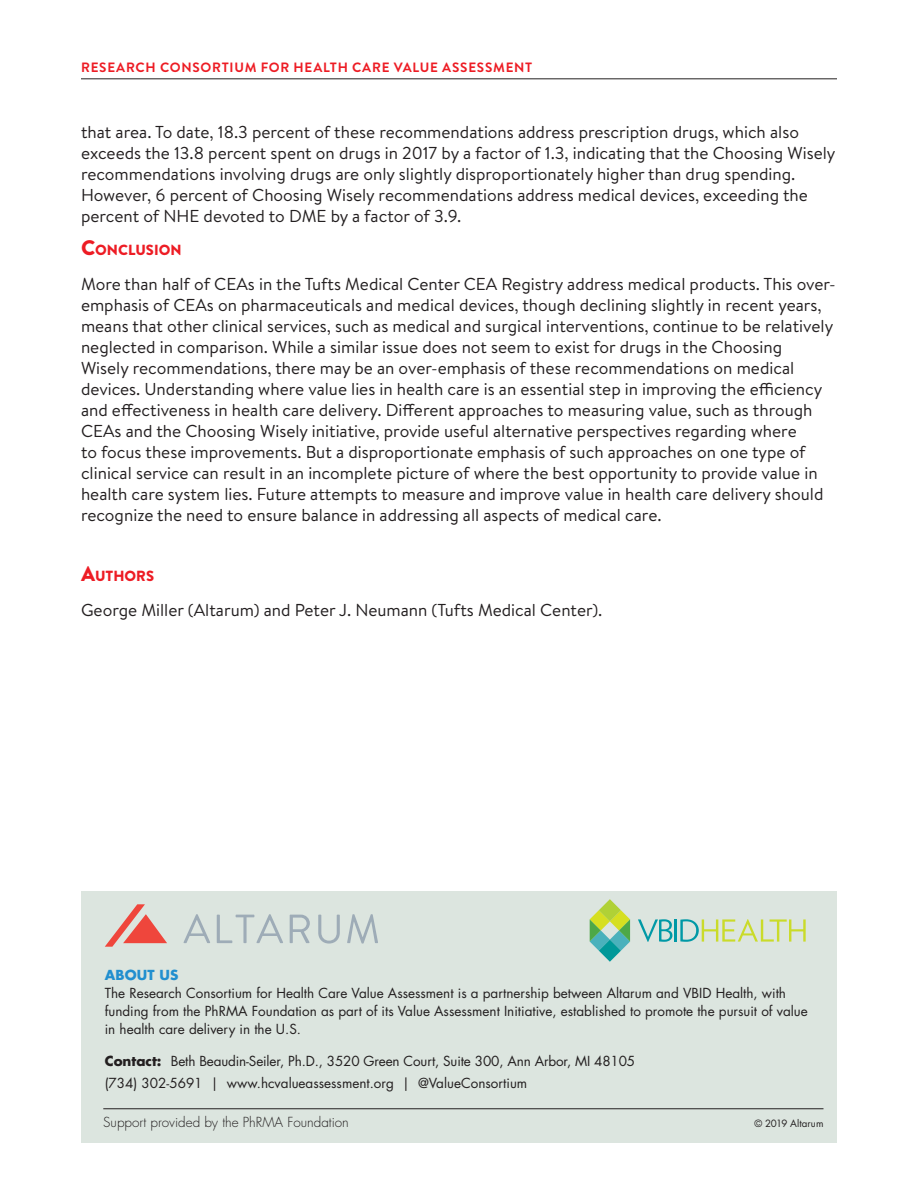
<style>
.page{position:relative;width:918px;height:1188px;background:#fff}
.page>*{position:absolute;margin:0;border:0;box-sizing:border-box;transform-origin:0 0}
.Body_First_Graph{font:17.25px/21px "Brandon Text";color:#231f20}
.body{font:17.25px/21px "Brandon Text";color:#231f20}
.Sub_Head{font:900 14.7px "Brandon Text";color:#ed1c24}
.body-2{font:13.5px/18px "Futura Std";color:#231f20}
.t1{font:700 13.5px "Brandon Text";letter-spacing:.055em;color:#ed1c24}
.t2{font:300 13.5px "Futura Std";color:#231f20}
.t3{font:700 13.5px "Futura Std";letter-spacing:.01em;color:#218fcf}
.t4{font:9.75px "Futura Std";letter-spacing:.005em;color:#231f20}
.s1{font-size:21px}
.s2{font-weight:700}
</style>
<div class="page">
<div style="left:81px;top:891px;width:756px;height:252px;background:#dce5df"></div>
<hr style="left:81px;top:78px;width:756px;height:1px;background:#231f20">
<svg style="left:183px;top:914px;width:27px;height:29px"></svg>
<svg style="left:217px;top:914px;width:66px;height:29px"></svg>
<svg style="left:290px;top:915px;width:20px;height:28px"></svg>
<svg style="left:318px;top:915px;width:22px;height:29px"></svg>
<svg style="left:347px;top:914px;width:31px;height:30px"></svg>
<svg style="left:105px;top:904px;width:62px;height:43px"></svg>
<svg style="left:638px;top:919px;width:34px;height:23px"></svg>
<hr style="left:675px;top:919px;width:2px;height:23px;background:#0099a6">
<svg style="left:680px;top:919px;width:126px;height:23px"></svg>
<svg style="left:590px;top:899px;width:40px;height:63px"></svg>
<hr style="left:103px;top:1108px;width:720px;height:1px;background:#231f20">
<p class="t1" style="left:81px;top:58px;width:453px">RESEARCH CONSORTIUM FOR HEALTH CARE VALUE ASSESSMENT</p>
<p class="body" style="left:81px;top:121px;width:756px">that area. To date, 18.3 percent of these recommendations address prescription drugs, which also exceeds the 13.8 percent spent on drugs in 2017 by a factor of 1.3, indicating that the Choosing Wisely recommendations involving drugs are only slightly disproportionately higher than drug spending.<br>However, 6 percent of Choosing Wisely recommendations address medical devices, exceeding the percent of NHE devoted to DME by a factor of 3.9.</p>
<p class="Sub_Head" style="left:81px;top:240px;width:102px"><span class="s1">C</span>ONCLUSION</p>
<p class="Body_First_Graph" style="left:81px;top:273px;width:756px">More than half of CEAs in the Tufts Medical Center CEA Registry address medical products. This over&shy;emphasis of CEAs on pharmaceuticals and medical devices, though declining slightly in recent years, means that other clinical services, such as medical and surgical interventions, continue to be relatively neglected in comparison. While a similar issue does not seem to exist for drugs in the Choosing<br>Wisely recommendations, there may be an over-emphasis of these recommendations on medical devices. Understanding where value lies in health care is an essential step in improving the efficiency and effectiveness in health care delivery. Different approaches to measuring value, such as through CEAs and the Choosing Wisely initiative, provide useful alternative perspectives regarding where<br>to focus these improvements. But a disproportionate emphasis of such approaches on one type of clinical service can result in an incomplete picture of where the best opportunity to provide value in health care system lies. Future attempts to measure and improve value in health care delivery should recognize the need to ensure balance in addressing all aspects of medical care.</p>
<p class="Sub_Head" style="left:81px;top:566px;width:75px"><span class="s1">A</span>UTHORS</p>
<p class="Body_First_Graph" style="left:81px;top:599px;width:523px">George Miller (Altarum) and Peter J. Neumann (Tufts Medical Center).</p>
<p class="t3" style="left:105px;top:966px;width:75px">ABOUT US</p>
<p class="body-2" style="left:105px;top:984px;width:705px">The Research Consortium for Health Care Value Assessment is a partnership between Altarum and VBID Health, with funding from the PhRMA Foundation as part of its Value Assessment Initiative, established to promote the pursuit of value in health care delivery in the U.S.</p>
<p class="body-2" style="left:105px;top:1050px;width:532px;line-height:22.5px"><span class="s2">Contact:</span> Beth Beaudin-Seiler, Ph.D., 3520 Green Court, Suite 300, Ann Arbor, MI 48105 (734) 302-5691 | www.hcvalueassessment.org | @ValueConsortium</p>
<p class="t2" style="left:103px;top:1114px;width:247px">Support provided by the PhRMA Foundation</p>
<p class="t4" style="left:755px;top:1117px;width:70px">© 2019 Altarum</p>
</div>
